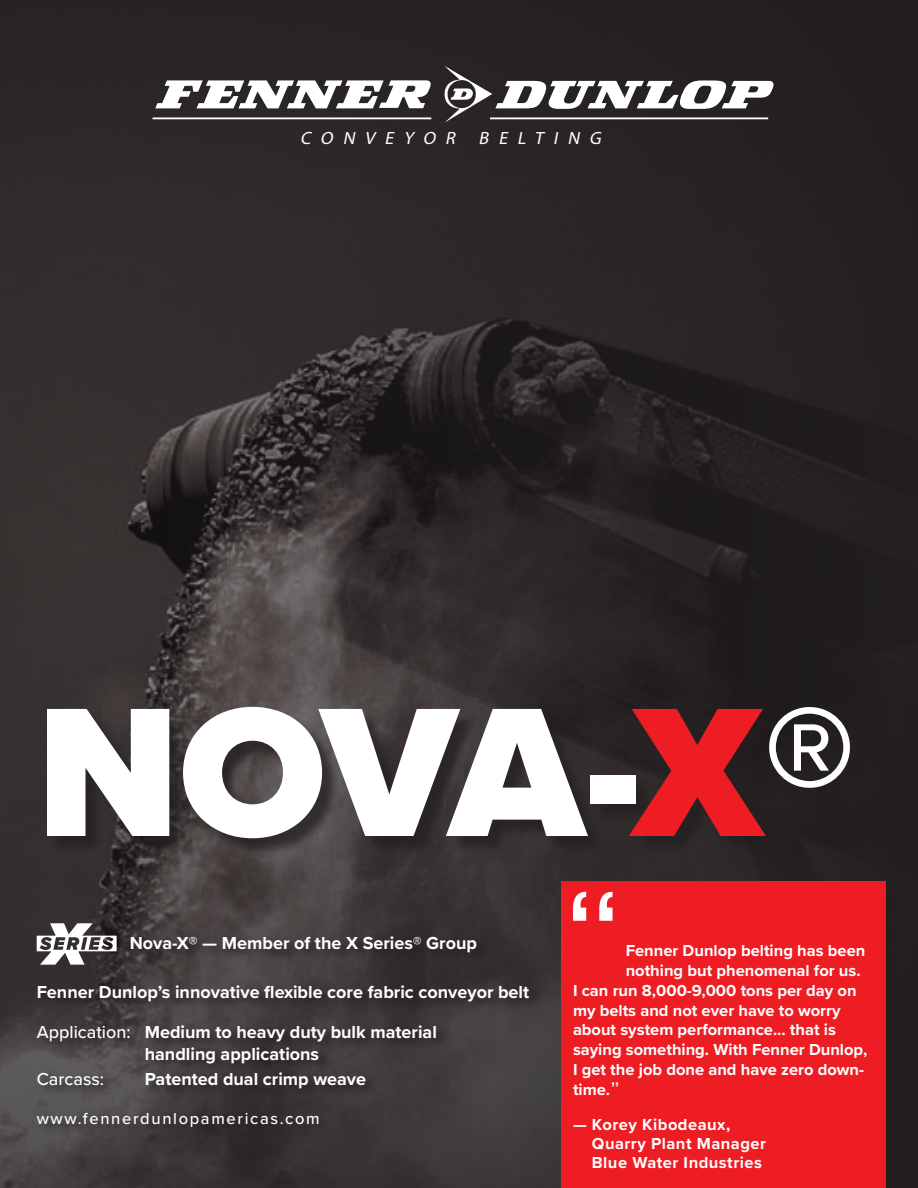
<style>
.page{position:relative;width:918px;height:1188px;background:#fff}
.page>*{position:absolute;margin:0;border:0;box-sizing:border-box;transform-origin:0 0}
.t1{font:900 190.5px "Proxima Nova";color:#fff}
.t2{font:109.35px "Lucida Console";color:#fff}
.t3{font:700 18px "Proxima Nova";color:#fff}
.t4{font:500 18px "Proxima Nova";color:#fff}
.t5{font:italic 700 17.85px "Open Sans";color:#fff}
.t6{font:700 16.5px "Proxima Nova";color:#fff}
.t7{font:700 16.5px "Proxima Nova";letter-spacing:.03em;color:#fff}
.t8{font:500 16.5px "Proxima Nova";letter-spacing:.1em;color:#fff}
.s1{color:#ee1d23}
.s2{font-weight:500}
.s3{font-family:"Lucida Console";font-weight:400}
</style>
<div class="page">
<img style="left:0;top:0;width:918px;height:1188px">
<hr style="left:153px;top:117px;width:278px;height:2px;background:#fff">
<svg style="left:155px;top:80px;width:277px;height:28px"></svg>
<svg style="left:444px;top:66px;width:330px;height:56px"></svg>
<svg style="left:37px;top:982px;width:507px;height:31px;fill:#3b3535"></svg>
<svg style="left:37px;top:1022px;width:413px;height:53px;fill:#403a3a"></svg>
<svg style="left:37px;top:1069px;width:343px;height:31px"></svg>
<svg style="left:36px;top:1109px;width:298px;height:29px"></svg>
<svg style="left:130px;top:933px;width:361px;height:31px"></svg>
<svg style="left:37px;top:923px;width:80px;height:42px"></svg>
<div style="left:564px;top:884px;width:340px;height:304px;background:#231f20"></div>
<div style="left:562px;top:881px;width:324px;height:307px;background:#ee1d23"></div>
<div style="left:49px;top:709px;width:819px;height:148px;background:#231f20;opacity:.75"></div>
<div style="left:511px;top:87px;width:8px;height:9px;border:4px solid #fff;border-radius:50%"></div>
<p class="t5" style="left:300px;top:127px;width:306px">CONVEYOR BELTING</p>
<p class="t1" style="left:37px;top:630px;width:821px">NOVA-<span class="s1">X</span>®</p>
<p class="t3" style="left:130px;top:930px;width:349px">Nova-X® — Member of the X Series® Group</p>
<p class="t3" style="left:37px;top:979px;width:494px">Fenner Dunlop’s innovative flexible core fabric conveyor belt</p>
<p class="t3" style="left:37px;top:1019px;width:402px"><span class="s2">Application:</span> Medium to heavy duty bulk material</p>
<p class="t3" style="left:145px;top:1041px;width:176px">handling applications</p>
<p class="t4" style="left:37px;top:1066px;width:69px">Carcass:</p>
<p class="t3" style="left:145px;top:1066px;width:223px">Patented dual crimp weave</p>
<p class="t8" style="left:37px;top:1106px;width:285px">www.fennerdunlopamericas.com</p>
<p class="t2" style="left:560px;top:890px;width:67px">“</p>
<p class="t6" style="left:626px;top:938px;width:241px">Fenner Dunlop belting has been</p>
<p class="t6" style="left:626px;top:958px;width:236px">nothing but phenomenal for us.</p>
<p class="t6" style="left:573px;top:978px;width:285px">I can run 8,000-9,000 tons per day on</p>
<p class="t6" style="left:573px;top:998px;width:269px">my belts and not ever have to worry</p>
<p class="t6" style="left:573px;top:1018px;width:264px">about system performance... that is</p>
<p class="t6" style="left:573px;top:1037px;width:296px">saying something. With Fenner Dunlop,</p>
<p class="t6" style="left:573px;top:1057px;width:293px">I get the job done and have zero down-</p>
<p class="t6" style="left:573px;top:1077px;width:49px">time.<span class="s3">”</span></p>
<p class="t7" style="left:573px;top:1112px;width:159px">— Korey Kibodeaux,</p>
<p class="t7" style="left:592px;top:1131px;width:176px">Quarry Plant Manager</p>
<p class="t7" style="left:592px;top:1150px;width:172px">Blue Water Industries</p>
</div>
